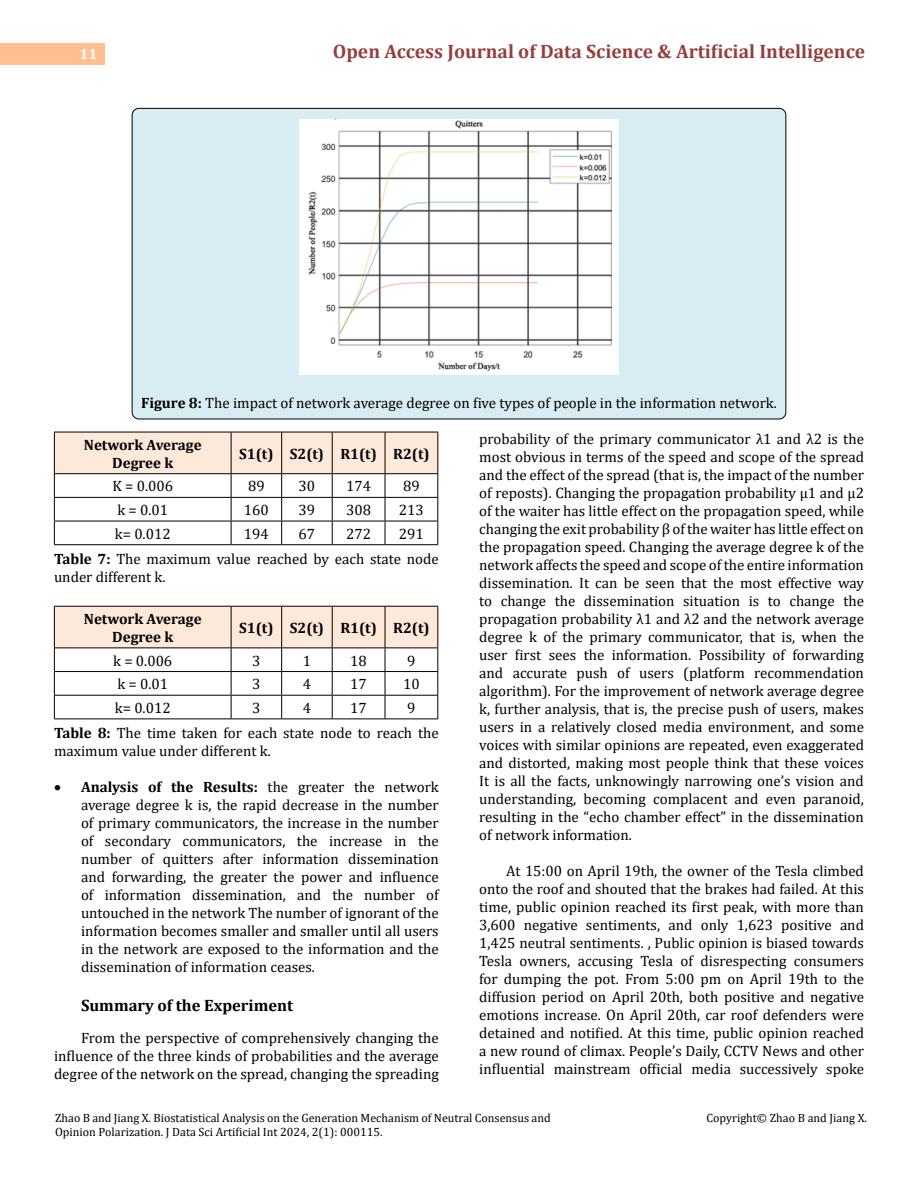
<style>
.page{position:relative;width:918px;height:1188px;background:#fff}
.page>*{position:absolute;margin:0;border:0;box-sizing:border-box;transform-origin:0 0}
.t1{font:700 19.5px "Cambria";color:#953f3c}
.t2{font:700 16.5px "Cambria";color:#000}
.t3{font:15px/18px "Cambria";color:#000;text-align:justify}
.t4{font:700 15px/18px "Cambria";color:#000;text-align:center}
.t5{font:700 15px "Cambria";color:#fff}
.t6{font:12px/14.2px "Cambria";color:#000}
.s1{font-weight:700}
</style>
<div class="page">
<div style="left:0;top:43px;width:105px;height:21px;background:#ffbf91"></div>
<div style="left:132px;top:108px;width:654px;height:311px;background:#d8edf2;border-radius:7px"></div>
<img style="left:300px;top:120px;width:318px;height:255px">
<hr style="left:54px;top:544px;width:177px;height:1px;background:#000">
<hr style="left:231px;top:544px;width:51px;height:1px;background:#000">
<hr style="left:282px;top:544px;width:50px;height:1px;background:#000">
<hr style="left:332px;top:544px;width:53px;height:1px;background:#000">
<hr style="left:385px;top:544px;width:53px;height:1px;background:#000">
<svg style="left:54px;top:432px;width:384px;height:112px"></svg>
<hr style="left:54px;top:719px;width:177px;height:1px;background:#000">
<hr style="left:231px;top:719px;width:51px;height:1px;background:#000">
<hr style="left:282px;top:719px;width:50px;height:1px;background:#000">
<hr style="left:332px;top:719px;width:53px;height:1px;background:#000">
<hr style="left:385px;top:719px;width:53px;height:1px;background:#000">
<svg style="left:54px;top:606px;width:384px;height:113px"></svg>
<p class="t5" style="left:80px;top:44px;width:19px">11</p>
<h1 class="t1" style="left:333px;top:38px;width:534px">Open Access Journal of Data Science &amp; Artificial Intelligence</h1>
<p class="t3" style="left:141px;top:393px;width:637px"><span class="s1">Figure 8:</span> The impact of network average degree on five types of people in the information network.</p>
<p class="t4" style="left:84px;top:435px;width:119px">Network Average<br>Degree k</p>
<p class="t4" style="left:239px;top:444px;width:192px">S1(t) S2(t) R1(t) R2(t)</p>
<p class="t3" style="left:112px;top:477px;width:62px">K = 0.006</p>
<p class="t3" style="left:248px;top:477px;width:18px">89</p>
<p class="t3" style="left:299px;top:477px;width:18px">30</p>
<p class="t3" style="left:346px;top:477px;width:26px">174</p>
<p class="t3" style="left:403px;top:477px;width:18px">89</p>
<p class="t3" style="left:117px;top:501px;width:52px">k = 0.01</p>
<p class="t3" style="left:244px;top:501px;width:26px">160</p>
<p class="t3" style="left:299px;top:501px;width:18px">39</p>
<p class="t3" style="left:346px;top:501px;width:26px">308</p>
<p class="t3" style="left:399px;top:501px;width:26px">213</p>
<p class="t3" style="left:115px;top:525px;width:57px">k= 0.012</p>
<p class="t3" style="left:244px;top:525px;width:26px">194</p>
<p class="t3" style="left:299px;top:525px;width:18px">67</p>
<p class="t3" style="left:346px;top:525px;width:26px">272</p>
<p class="t3" style="left:479px;top:429px;width:386px">probability of the primary communicator λ1 and λ2 is the most obvious in terms of the speed and scope of the spread and the effect of the spread (that is, the impact of the number of reposts). Changing the propagation probability μ1 and μ2 of the waiter has little effect on the propagation speed, while changing the exit probability β of the waiter has little effect on the propagation speed. Changing the average degree k of the network affects the speed and scope of the entire information dissemination. It can be seen that the most effective way to change the dissemination situation is to change the propagation probability λ1 and λ2 and the network average degree k of the primary communicator, that is, when the user first sees the information. Possibility of forwarding and accurate push of users (platform recommendation algorithm). For the improvement of network average degree k, further analysis, that is, the precise push of users, makes users in a relatively closed media environment, and some voices with similar opinions are repeated, even exaggerated and distorted, making most people think that these voices It is all the facts, unknowingly narrowing one’s vision and understanding, becoming complacent and even paranoid, resulting in the “echo chamber effect” in the dissemination of network information.</p>
<p class="t3" style="left:479px;top:861px;width:386px;text-indent:27px">At 15:00 on April 19th, the owner of the Tesla climbed onto the roof and shouted that the brakes had failed. At this time, public opinion reached its first peak, with more than 3,600 negative sentiments, and only 1,623 positive and 1,425 neutral sentiments. , Public opinion is biased towards Tesla owners, accusing Tesla of disrespecting consumers for dumping the pot. From 5:00 pm on April 19th to the diffusion period on April 20th, both positive and negative emotions increase. On April 20th, car roof defenders were detained and notified. At this time, public opinion reached a new round of climax. People’s Daily, CCTV News and other influential mainstream official media successively spoke</p>
<p class="t3" style="left:54px;top:521px;width:386px;line-height:25.2px;text-indent:345px">291<br><span class="s1">Table 7:</span> The maximum value reached by each state node</p>
<p class="t3" style="left:54px;top:568px;width:113px">under different k.</p>
<p class="t4" style="left:84px;top:609px;width:119px">Network Average<br>Degree k</p>
<p class="t4" style="left:239px;top:618px;width:192px">S1(t) S2(t) R1(t) R2(t)</p>
<p class="t3" style="left:113px;top:651px;width:61px">k = 0.006</p>
<p class="t3" style="left:252px;top:651px;width:10px">3</p>
<p class="t3" style="left:303px;top:651px;width:10px">1</p>
<p class="t3" style="left:350px;top:651px;width:18px">18</p>
<p class="t3" style="left:407px;top:651px;width:10px">9</p>
<p class="t3" style="left:117px;top:675px;width:52px">k = 0.01</p>
<p class="t3" style="left:252px;top:675px;width:10px">3</p>
<p class="t3" style="left:303px;top:675px;width:10px">4</p>
<p class="t3" style="left:350px;top:675px;width:18px">17</p>
<p class="t3" style="left:403px;top:675px;width:18px">10</p>
<p class="t3" style="left:115px;top:699px;width:57px">k= 0.012</p>
<p class="t3" style="left:252px;top:699px;width:10px">3</p>
<p class="t3" style="left:303px;top:699px;width:10px">4</p>
<p class="t3" style="left:350px;top:699px;width:18px">17</p>
<p class="t3" style="left:54px;top:695px;width:386px;line-height:25.2px;text-indent:353px">9<br><span class="s1">Table 8:</span> The time taken for each state node to reach the</p>
<p class="t3" style="left:54px;top:742px;width:218px">maximum value under different k.</p>
<p class="t3" style="left:81px;top:778px;width:359px;text-indent:-27px">• <span class="s1">Analysis of the Results:</span> the greater the network average degree k is, the rapid decrease in the number of primary communicators, the increase in the number of secondary communicators, the increase in the number of quitters after information dissemination and forwarding, the greater the power and influence of information dissemination, and the number of untouched in the network The number of ignorant of the information becomes smaller and smaller until all users in the network are exposed to the information and the dissemination of information ceases.</p>
<p class="t2" style="left:81px;top:994px;width:214px">Summary of the Experiment</p>
<p class="t3" style="left:54px;top:1028px;width:386px;text-indent:27px">From the perspective of comprehensively changing the influence of the three kinds of probabilities and the average degree of the network on the spread, changing the spreading</p>
<p class="t6" style="left:55px;top:1111px;width:497px">Zhao B and Jiang X. Biostatistical Analysis on the Generation Mechanism of Neutral Consensus and<br>Opinion Polarization. J Data Sci Artificial Int 2024, 2(1): 000115.</p>
<p class="t6" style="left:706px;top:1111px;width:162px">Copyright© Zhao B and Jiang X.</p>
</div>
